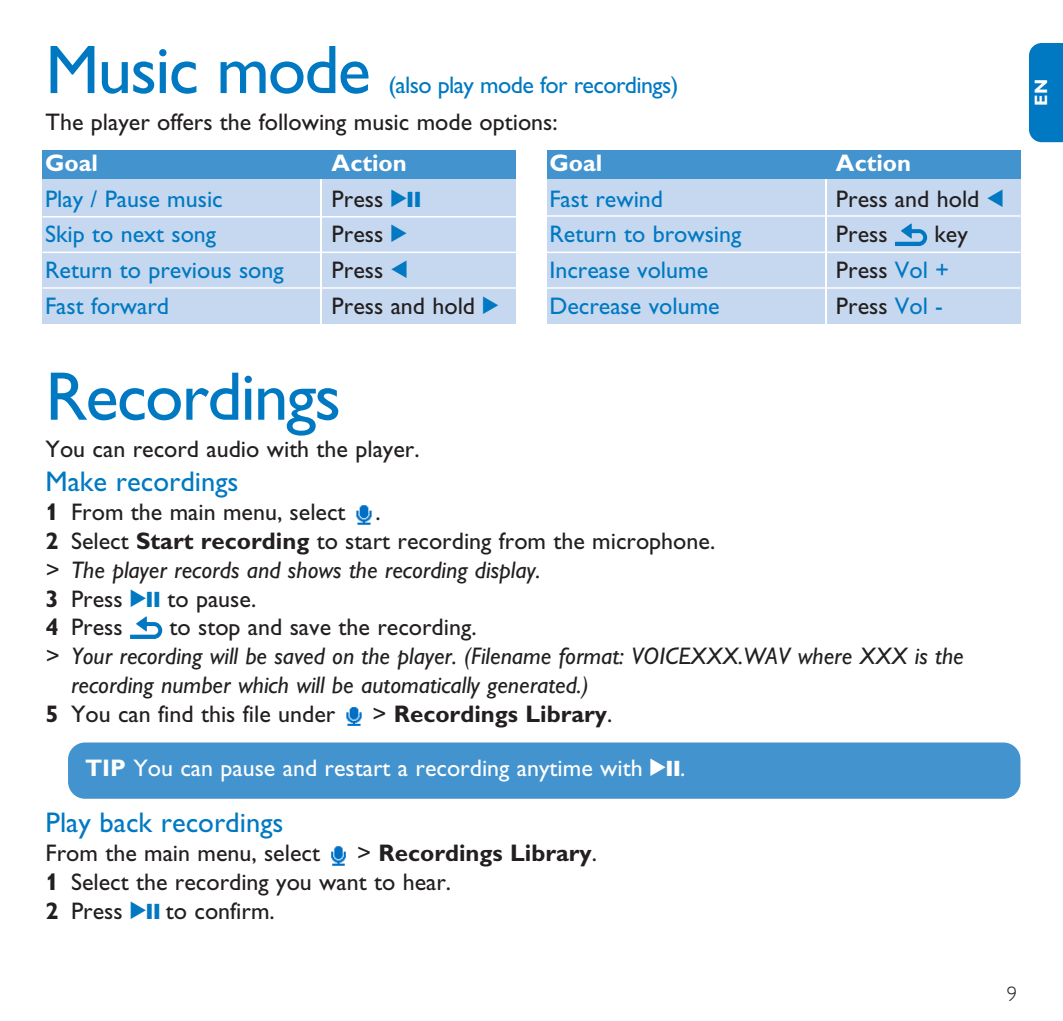
<style>
.page{position:relative;width:1063px;height:1021px;background:#fff}
.page>*{position:absolute;margin:0;border:0;box-sizing:border-box;transform-origin:0 0}
.t1{font:69px "Gill Alt One";letter-spacing:-.025em;color:#0079c2}
.t2{font:28.5px "Gill Alt One";color:#0079c2}
.t3{font:24px/28.8px "Gill Alt One";color:#231f20}
.t4{font:italic 24px "Gill Alt One";color:#231f20}
.t5{font:24px "Gill Alt One";color:#0079c2}
.t6{font:24px "Gill Alt One";color:#fff}
.t7{font:24px "Gill Alt One";letter-spacing:-.025em;color:#0079c2}
.t8{font:700 24px "Gill Alt One";color:#fff}
.t9{font:700 24px "Gill Alt One";color:#231f20}
.t10{font:300 21px "Gill Alt One";color:#231f20}
.t11{font:700 18px "Gill Alt One";color:#fff}
.s1{font-family:"Audio Four 4";color:#0079c2}
.s2{color:#0079c2}
.s3{font-weight:700}
.s4{font-style:italic}
.s5{font-weight:400}
.s6{font-family:"Audio Four 4"}
</style>
<div class="page">
<div style="left:1029px;top:43px;width:34px;height:99px;background:#0079c2"></div>
<div style="left:547px;top:150px;width:473px;height:29px;background:#4393cf"></div>
<div style="left:43px;top:180px;width:277px;height:144px;background:#c6d8ef"></div>
<div style="left:323px;top:180px;width:193px;height:144px;background:#c6d8ef"></div>
<div style="left:547px;top:180px;width:277px;height:144px;background:#c6d8ef"></div>
<div style="left:827px;top:180px;width:193px;height:144px;background:#c6d8ef"></div>
<div style="left:43px;top:150px;width:473px;height:29px;background:#4393cf"></div>
<hr style="left:43px;top:216px;width:473px;height:1px;background:#fff">
<hr style="left:43px;top:251px;width:473px;height:2px;background:#fff">
<hr style="left:43px;top:287px;width:473px;height:2px;background:#fff">
<hr style="left:547px;top:215px;width:473px;height:2px;background:#fff">
<hr style="left:547px;top:251px;width:473px;height:2px;background:#fff">
<hr style="left:547px;top:287px;width:473px;height:2px;background:#fff">
<svg style="left:895px;top:223px;width:32px;height:23px"></svg>
<div style="left:68px;top:742px;width:952px;height:56px;background:#4393cf;border-radius:17px"></div>
<img style="left:346px;top:707px;width:16px;height:19px">
<svg style="left:130px;top:616px;width:32px;height:23px"></svg>
<img style="left:356px;top:505px;width:16px;height:20px">
<img style="left:331px;top:846px;width:15px;height:20px">
<h1 class="t1" style="left:46px;top:46px;width:327px">Music mode</h1>
<p class="t7" style="left:388px;top:77px;width:292px">(also play mode for recordings)</p>
<p class="t3" style="left:46px;top:111px;width:514px">The player offers the following music mode options:</p>
<p class="t8" style="left:45px;top:155px;width:55px">Goal</p>
<p class="t8" style="left:332px;top:155px;width:77px">Action</p>
<p class="t5" style="left:45px;top:190px;width:179px">Play / Pause music</p>
<p class="t3" style="left:332px;top:187px;width:91px">Press <span class="s1">2;</span></p>
<p class="t5" style="left:45px;top:226px;width:173px">Skip to next song</p>
<p class="t3" style="left:332px;top:223px;width:77px">Press <span class="s1">2</span></p>
<p class="t5" style="left:45px;top:261px;width:240px">Return to previous song</p>
<p class="t3" style="left:332px;top:258px;width:77px">Press <span class="s1">1</span></p>
<p class="t5" style="left:45px;top:297px;width:126px">Fast forward</p>
<p class="t3" style="left:332px;top:294px;width:169px">Press and hold <span class="s1">2</span></p>
<p class="t8" style="left:549px;top:155px;width:55px">Goal</p>
<p class="t8" style="left:836px;top:155px;width:77px">Action</p>
<p class="t5" style="left:549px;top:190px;width:115px">Fast rewind</p>
<p class="t3" style="left:836px;top:187px;width:169px">Press and hold <span class="s1">1</span></p>
<p class="t5" style="left:549px;top:226px;width:194px">Return to browsing</p>
<p class="t3" style="left:836px;top:223px;width:53px">Press</p>
<p class="t3" style="left:934px;top:223px;width:35px">key</p>
<p class="t5" style="left:549px;top:261px;width:160px">Increase volume</p>
<p class="t3" style="left:836px;top:258px;width:115px">Press <span class="s2">Vol +</span></p>
<p class="t5" style="left:549px;top:297px;width:172px">Decrease volume</p>
<p class="t3" style="left:836px;top:294px;width:109px">Press <span class="s2">Vol -</span></p>
<h1 class="t1" style="left:46px;top:372px;width:297px">Recordings</h1>
<p class="t3" style="left:46px;top:437px;width:376px">You can record audio with the player.</p>
<p class="t2" style="left:46px;top:471px;width:194px">Make recordings</p>
<p class="t3" style="left:46px;top:500px;width:671px"><span class="s3">1</span> From the main menu, select .<br><span class="s3">2</span> Select <span class="s3">Start recording</span> to start recording from the microphone. <span class="s4">&gt; The player records and shows the recording display.<br></span><span class="s3">3</span> Press <span class="s1">2;</span> to pause.<br><span class="s3">4</span> Press</p>
<p class="t3" style="left:170px;top:615px;width:309px">to stop and save the recording.</p>
<p class="t4" style="left:46px;top:647px;width:920px">&gt; Your recording will be saved on the player. (Filename format: VOICEXXX.WAV where XXX is the</p>
<p class="t4" style="left:71px;top:676px;width:519px">recording number which will be automatically generated.)</p>
<p class="t3" style="left:46px;top:702px;width:291px"><span class="s3">5</span> You can find this file under</p>
<p class="t9" style="left:373px;top:705px;width:241px"><span class="s5">&gt;</span> Recordings Library<span class="s5">.</span></p>
<p class="t6" style="left:85px;top:759px;width:602px"><span class="s3">TIP</span> You can pause and restart a recording anytime with <span class="s6">2;</span>.</p>
<p class="t2" style="left:46px;top:812px;width:239px">Play back recordings</p>
<p class="t3" style="left:46px;top:841px;width:276px">From the main menu, select</p>
<p class="t3" style="left:46px;top:841px;width:553px;text-indent:312px">&gt; <span class="s3">Recordings Library</span>.<br><span class="s3">1</span> Select the recording you want to hear.<br><span class="s3">2</span> Press <span class="s1">2;</span> to confirm.</p>
<p class="t11" style="left:1035px;top:106px;width:28px;rotate:-90deg">EN</p>
<p class="t10" style="left:1007px;top:986px;width:12px">9</p>
</div>
